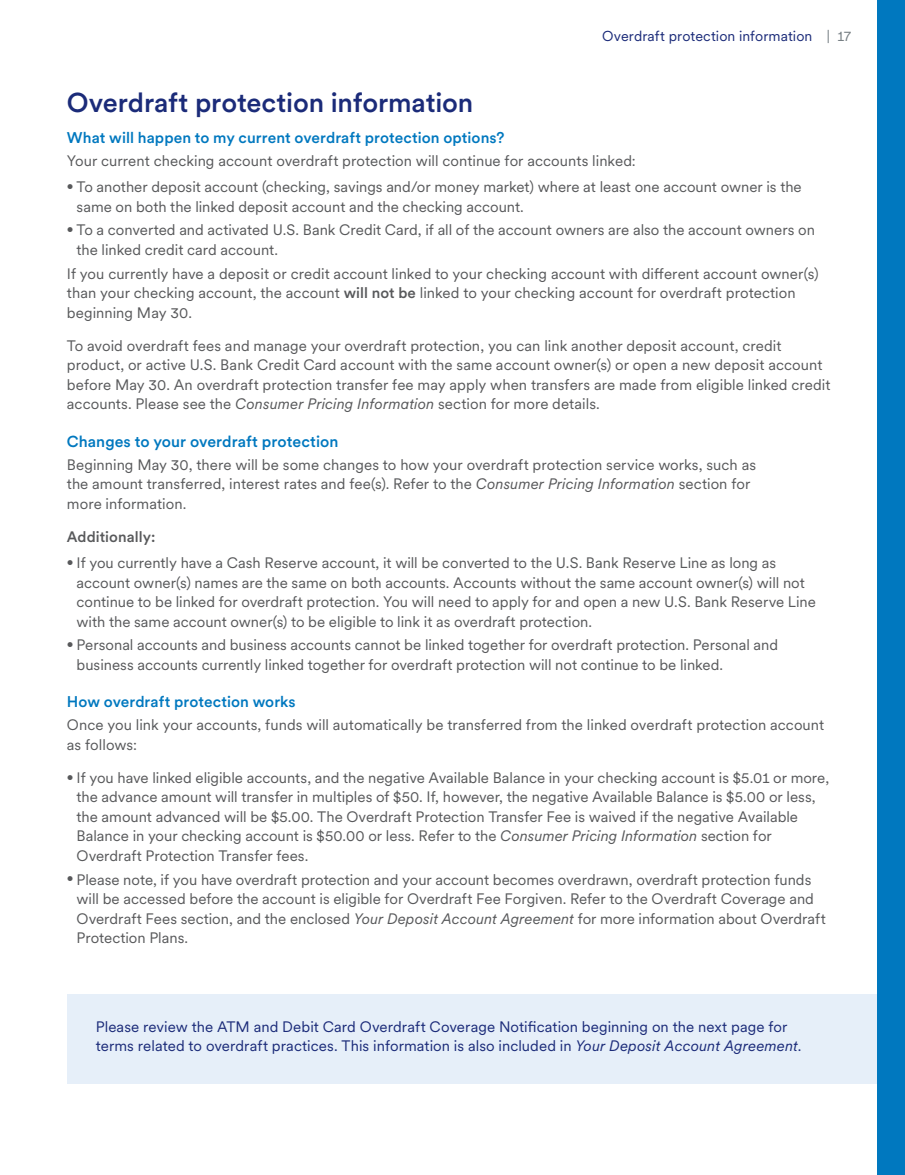
<style>
.page{position:relative;width:905px;height:1175px;background:#fff}
.page>*{position:absolute;margin:0;border:0;box-sizing:border-box;transform-origin:0 0}
.t1{font:500 27px "U.S.Bank Circular";letter-spacing:-.005em;color:#1b2b79}
.t2{font:500 15.75px "U.S.Bank Circular";letter-spacing:.005em;color:#0078bf}
.t3{font:500 15.3px "U.S.Bank Circular";letter-spacing:.005em;color:#0078bf}
.t4{font:15px/19.5px "U.S.Bank Circular";color:#58595b}
.t5{font:15px/19.5px "U.S.Bank Circular";letter-spacing:.005em;color:#1b2b79}
.t6{font:500 15px "U.S.Bank Circular";letter-spacing:.005em;color:#58595b}
.t7{font:14.25px "U.S.Bank Circular";letter-spacing:.005em;color:#1b2b79}
.s1{color:#777f84}
.s2{font-size:12px}
.s3{font-weight:500}
.s4{font-style:italic}
</style>
<div class="page">
<div style="left:67px;top:994px;width:823px;height:89px;background:#e6eff9"></div>
<div style="left:878px;top:0;width:26px;height:1174px;background:#0078bf"></div>
<p class="t7" style="left:602px;top:27px;width:251px">Overdraft protection information <span class="s1">| 17</span></p>
<h1 class="t1" style="left:67px;top:84px;width:408px">Overdraft protection information</h1>
<p class="t3" style="left:67px;top:127px;width:439px">What will happen to my current overdraft protection options?</p>
<p class="t4" style="left:67px;top:150px;width:570px">Your current checking account overdraft protection will continue for accounts linked:</p>
<p class="t4" style="left:77px;top:176px;width:726px;text-indent:-10px"><span class="s2">•</span> To another deposit account (checking, savings and/or money market) where at least one account owner is the same on both the linked deposit account and the checking account.</p>
<p class="t4" style="left:77px;top:220px;width:740px;text-indent:-10px"><span class="s2">•</span> To a converted and activated U.S. Bank Credit Card, if all of the account owners are also the account owners on the linked credit card account.</p>
<p class="t4" style="left:67px;top:263px;width:753px">If you currently have a deposit or credit account linked to your checking account with different account owner(s) than your checking account, the account <span class="s3">will not be</span> linked to your checking account for overdraft protection beginning May 30.</p>
<p class="t4" style="left:67px;top:335px;width:765px">To avoid overdraft fees and manage your overdraft protection, you can link another deposit account, credit product, or active U.S. Bank Credit Card account with the same account owner(s) or open a new deposit account before May 30. An overdraft protection transfer fee may apply when transfers are made from eligible linked credit accounts. Please see the <span class="s4">Consumer Pricing Information</span> section for more details.</p>
<p class="t2" style="left:67px;top:430px;width:273px">Changes to your overdraft protection</p>
<p class="t4" style="left:67px;top:454px;width:690px">Beginning May 30, there will be some changes to how your overdraft protection service works, such as the amount transferred, interest rates and fee(s). Refer to the <span class="s4">Consumer Pricing Information</span> section for more information.</p>
<p class="t6" style="left:67px;top:526px;width:90px">Additionally:</p>
<p class="t4" style="left:77px;top:552px;width:741px;text-indent:-10px"><span class="s2">•</span> If you currently have a Cash Reserve account, it will be converted to the U.S. Bank Reserve Line as long as account owner(s) names are the same on both accounts. Accounts without the same account owner(s) will not continue to be linked for overdraft protection. You will need to apply for and open a new U.S. Bank Reserve Line with the same account owner(s) to be eligible to link it as overdraft protection.</p>
<p class="t4" style="left:77px;top:634px;width:703px;text-indent:-10px"><span class="s2">•</span> Personal accounts and business accounts cannot be linked together for overdraft protection. Personal and business accounts currently linked together for overdraft protection will not continue to be linked.</p>
<p class="t3" style="left:67px;top:691px;width:230px">How overdraft protection works</p>
<p class="t4" style="left:67px;top:714px;width:758px">Once you link your accounts, funds will automatically be transferred from the linked overdraft protection account as follows:</p>
<p class="t4" style="left:77px;top:767px;width:754px;text-indent:-10px"><span class="s2">•</span> If you have linked eligible accounts, and the negative Available Balance in your checking account is $5.01 or more, the advance amount will transfer in multiples of $50. If, however, the negative Available Balance is $5.00 or less, the amount advanced will be $5.00. The Overdraft Protection Transfer Fee is waived if the negative Available Balance in your checking account is $50.00 or less. Refer to the <span class="s4">Consumer Pricing Information</span> section for Overdraft Protection Transfer fees.</p>
<p class="t4" style="left:77px;top:869px;width:750px;text-indent:-10px"><span class="s2">•</span> Please note, if you have overdraft protection and your account becomes overdrawn, overdraft protection funds will be accessed before the account is eligible for Overdraft Fee Forgiven. Refer to the Overdraft Coverage and Overdraft Fees section, and the enclosed <span class="s4">Your Deposit Account Agreement</span> for more information about Overdraft Protection Plans.</p>
<p class="t5" style="left:96px;top:1016px;width:707px">Please review the ATM and Debit Card Overdraft Coverage Notification beginning on the next page for terms related to overdraft practices. This information is also included in <span class="s4">Your Deposit Account Agreement</span>.</p>
</div>
